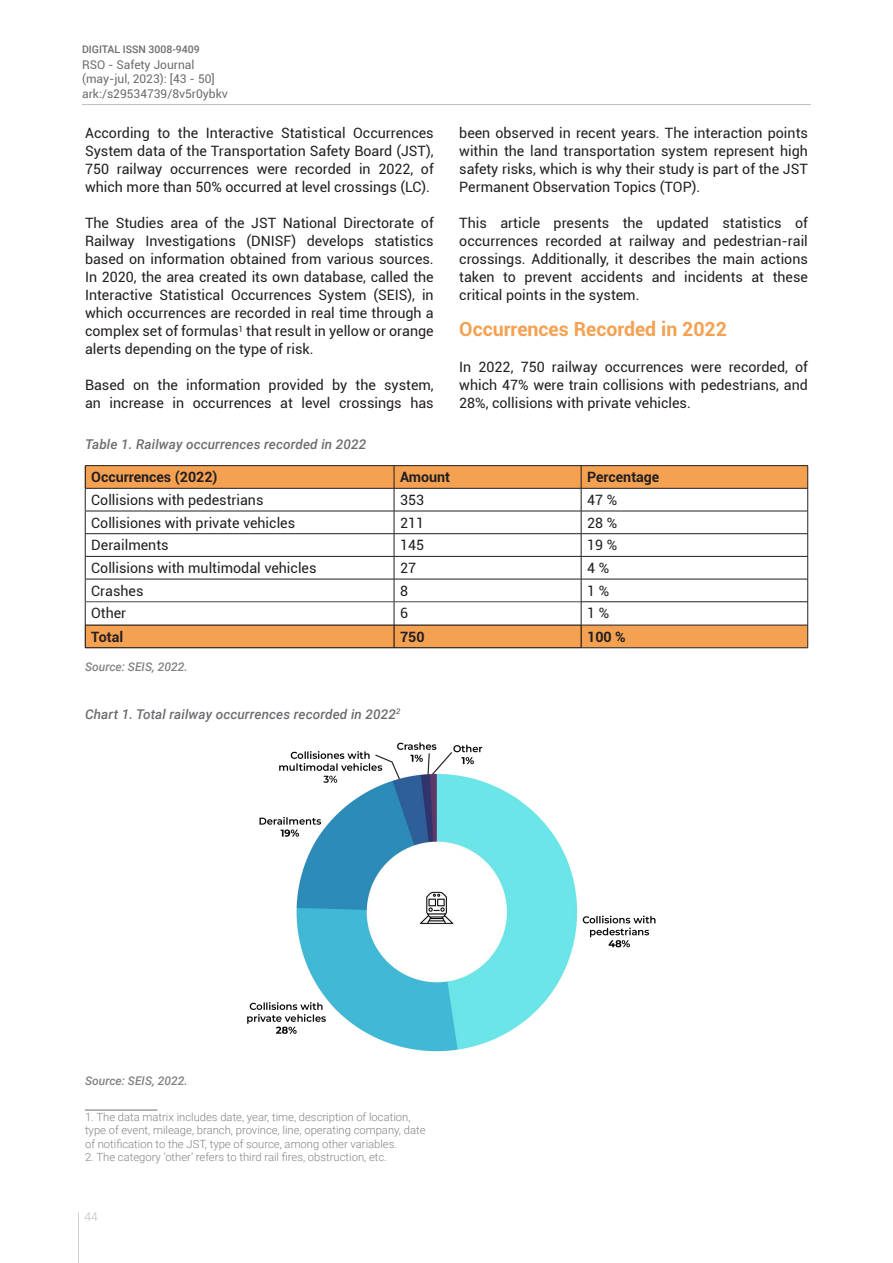
<style>
.page{position:relative;width:893px;height:1263px;background:#fff}
.page>*{position:absolute;margin:0;border:0;box-sizing:border-box;transform-origin:0 0}
.subtitulos_T1{font:700 19.5px "Roboto";color:#f5a152}
.GENERAL{font:14.25px/18px "Roboto";color:#231f20;text-align:justify}
.GENERAL-2{font:700 14.25px "Roboto";color:#231f20}
.titulo_graficos{font:italic 500 13.5px "Roboto";letter-spacing:.01em;color:#6c6d70}
.t1{font:12px/14.7px "Roboto";color:#6c6d70}
.epigrafes{font:italic 500 12px "Roboto";color:#808285}
.t2{font:300 12px "Roboto";color:#bcbdc0}
.pie{font:300 11.25px/13.5px "Roboto";color:#808285}
.t3{font:500 10.5px "Roboto";color:#6c6d70}
</style>
<div class="page">
<hr style="left:78px;top:1212px;width:1px;height:51px;background:#d1d2d4">
<hr style="left:82px;top:104px;width:729px;height:1px;background:#bcbdc0">
<hr style="left:85px;top:1110px;width:72px;height:1px;background:#6c6d70">
<svg style="left:86px;top:466px;width:721px;height:181px"></svg>
<hr style="left:85px;top:511px;width:309px;height:1px;background:#231f20">
<hr style="left:85px;top:533px;width:309px;height:1px;background:#231f20">
<hr style="left:85px;top:556px;width:309px;height:1px;background:#231f20">
<hr style="left:85px;top:579px;width:309px;height:1px;background:#231f20">
<hr style="left:85px;top:601px;width:309px;height:1px;background:#4a4a4f">
<hr style="left:394px;top:511px;width:187px;height:1px;background:#231f20">
<hr style="left:394px;top:533px;width:187px;height:1px;background:#231f20">
<hr style="left:394px;top:556px;width:187px;height:1px;background:#231f20">
<hr style="left:394px;top:579px;width:187px;height:1px;background:#231f20">
<hr style="left:394px;top:601px;width:187px;height:1px;background:#4a4a4f">
<hr style="left:581px;top:511px;width:227px;height:1px;background:#231f20">
<hr style="left:581px;top:533px;width:227px;height:1px;background:#231f20">
<hr style="left:581px;top:556px;width:227px;height:1px;background:#231f20">
<hr style="left:581px;top:579px;width:227px;height:1px;background:#231f20">
<hr style="left:581px;top:601px;width:227px;height:1px;background:#231f20">
<hr style="left:581px;top:625px;width:227px;height:1px;background:#231f20">
<hr style="left:581px;top:647px;width:227px;height:1px;background:#231f20">
<hr style="left:394px;top:625px;width:187px;height:1px;background:#000">
<hr style="left:394px;top:647px;width:187px;height:1px;background:#000">
<hr style="left:85px;top:625px;width:309px;height:1px;background:#000">
<hr style="left:85px;top:647px;width:309px;height:1px;background:#000">
<svg style="left:85px;top:466px;width:1px;height:182px"></svg>
<hr style="left:85px;top:465px;width:309px;height:1px;background:#231f20">
<hr style="left:394px;top:465px;width:187px;height:1px;background:#231f20">
<hr style="left:581px;top:465px;width:227px;height:1px;background:#231f20">
<svg style="left:394px;top:466px;width:1px;height:182px"></svg>
<svg style="left:581px;top:466px;width:1px;height:182px"></svg>
<svg style="left:807px;top:466px;width:1px;height:182px"></svg>
<hr style="left:85px;top:488px;width:309px;height:1px;background:#231f20">
<hr style="left:394px;top:488px;width:187px;height:1px;background:#231f20">
<hr style="left:581px;top:488px;width:227px;height:1px;background:#231f20">
<img style="left:247px;top:742px;width:409px;height:310px">
<p class="t3" style="left:82px;top:42px;width:119px">DIGITAL ISSN 3008-9409</p>
<p class="t1" style="left:82px;top:71px;width:147px">(may-jul, 2023): [43 - 50] ark:/s29534739/8v5r0ybkv</p>
<p class="GENERAL" style="left:85px;top:124px;width:350px">According to the Interactive Statistical Occurrences System data of the Transportation Safety Board (JST), 750 railway occurrences were recorded in 2022, of which more than 50% occurred at level crossings (LC).</p>
<p class="GENERAL" style="left:85px;top:214px;width:350px">The Studies area of the JST National Directorate of Railway Investigations (DNISF) develops statistics based on information obtained from various sources.<br>In 2020, the area created its own database, called the Interactive Statistical Occurrences System (SEIS), in which occurrences are recorded in real time through a complex set of formulas<sup>1</sup> that result in yellow or orange alerts depending on the type of risk.</p>
<p class="GENERAL" style="left:85px;top:376px;width:350px">Based on the information provided by the system, an increase in occurrences at level crossings has</p>
<p class="t1" style="left:82px;top:56px;width:114px">RSO - Safety Journal</p>
<p class="titulo_graficos" style="left:85px;top:435px;width:283px">Table 1. Railway occurrences recorded in 2022</p>
<p class="GENERAL" style="left:459px;top:124px;width:350px">been observed in recent years. The interaction points within the land transportation system represent high safety risks, which is why their study is part of the JST Permanent Observation Topics (TOP).</p>
<p class="GENERAL" style="left:459px;top:214px;width:350px">This article presents the updated statistics of occurrences recorded at railway and pedestrian-rail crossings. Additionally, it describes the main actions taken to prevent accidents and incidents at these critical points in the system.</p>
<p class="subtitulos_T1" style="left:459px;top:316px;width:269px">Occurrences Recorded in 2022</p>
<p class="GENERAL" style="left:459px;top:358px;width:350px">In 2022, 750 railway occurrences were recorded, of which 47% were train collisions with pedestrians, and 28%, collisions with private vehicles.</p>
<p class="GENERAL-2" style="left:91px;top:467px;width:128px">Occurrences (2022)</p>
<p class="GENERAL-2" style="left:400px;top:467px;width:52px">Amount</p>
<p class="GENERAL-2" style="left:587px;top:467px;width:74px">Percentage</p>
<p class="GENERAL" style="left:91px;top:490px;width:174px">Collisions with pedestrians</p>
<p class="GENERAL" style="left:400px;top:490px;width:26px">353</p>
<p class="GENERAL" style="left:587px;top:490px;width:32px">47 %</p>
<p class="GENERAL" style="left:91px;top:513px;width:205px">Collisiones with private vehicles</p>
<p class="GENERAL" style="left:400px;top:513px;width:26px">211</p>
<p class="GENERAL" style="left:587px;top:513px;width:32px">28 %</p>
<p class="GENERAL" style="left:91px;top:536px;width:79px">Derailments</p>
<p class="GENERAL" style="left:400px;top:536px;width:26px">145</p>
<p class="GENERAL" style="left:587px;top:536px;width:32px">19 %</p>
<p class="GENERAL" style="left:91px;top:558px;width:227px">Collisions with multimodal vehicles</p>
<p class="GENERAL" style="left:400px;top:558px;width:18px">27</p>
<p class="GENERAL" style="left:587px;top:558px;width:23px">4 %</p>
<p class="GENERAL" style="left:91px;top:581px;width:54px">Crashes</p>
<p class="GENERAL" style="left:400px;top:581px;width:10px">8</p>
<p class="GENERAL" style="left:587px;top:581px;width:23px">1 %</p>
<p class="GENERAL" style="left:91px;top:604px;width:37px">Other</p>
<p class="GENERAL" style="left:400px;top:604px;width:10px">6</p>
<p class="GENERAL" style="left:587px;top:604px;width:23px">1 %</p>
<p class="GENERAL-2" style="left:91px;top:627px;width:34px">Total</p>
<p class="GENERAL-2" style="left:400px;top:627px;width:26px">750</p>
<p class="GENERAL-2" style="left:587px;top:627px;width:40px">100 %</p>
<p class="epigrafes" style="left:85px;top:658px;width:104px">Source: SEIS, 2022.</p>
<p class="titulo_graficos" style="left:85px;top:704px;width:317px">Chart 1. Total railway occurrences recorded in 2022<sup>2</sup></p>
<p class="epigrafes" style="left:85px;top:1072px;width:104px">Source: SEIS, 2022.</p>
<p class="pie" style="left:85px;top:1109px;width:342px">1. The data matrix includes date, year, time, description of location, type of event, mileage, branch, province, line, operating company, date of notification to the JST, type of source, among other variables.</p>
<p class="pie" style="left:85px;top:1150px;width:303px">2. The category ‘other’ refers to third rail fires, obstruction, etc.</p>
<p class="t2" style="left:85px;top:1209px;width:15px">44</p>
</div>
